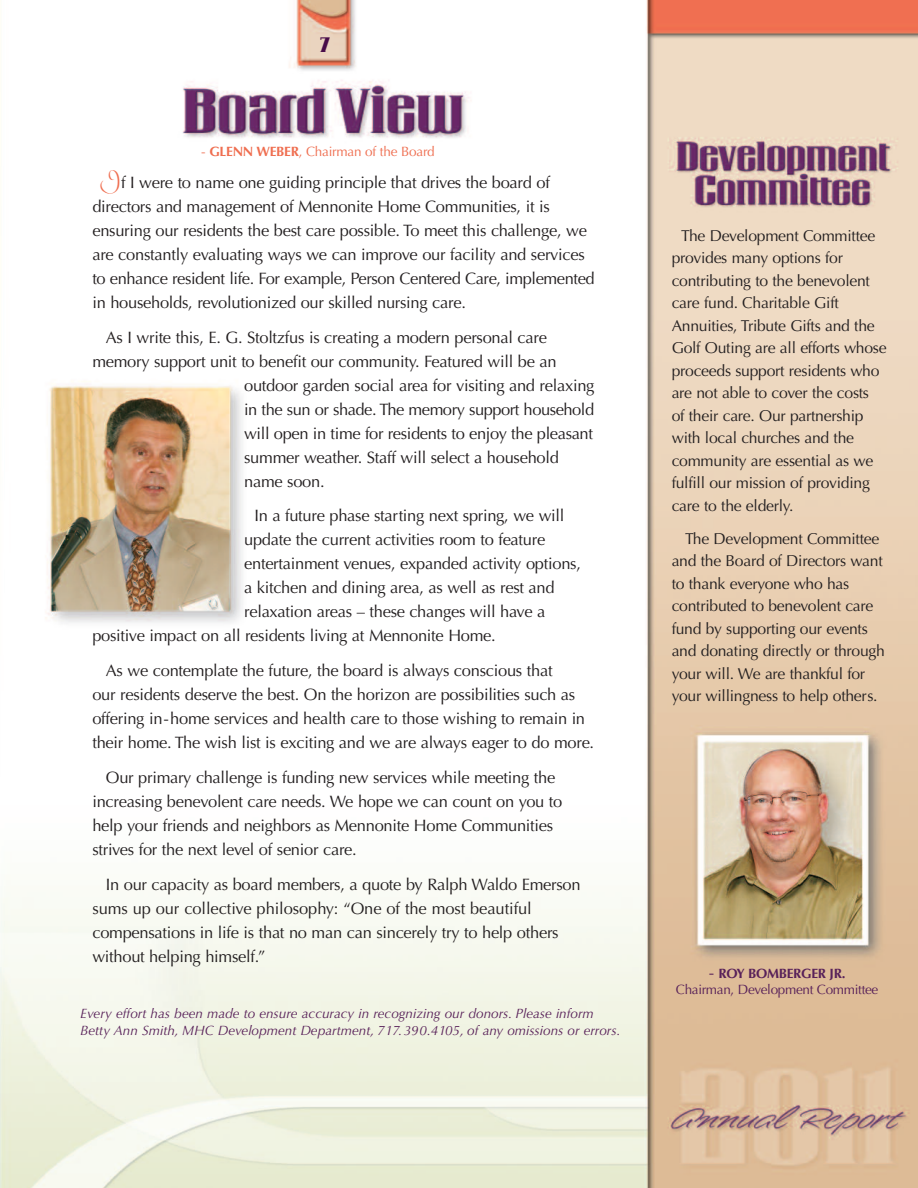
<style>
.page{position:relative;width:918px;height:1188px;background:#fff}
.page>*{position:absolute;margin:0;border:0;box-sizing:border-box;transform-origin:0 0}
.t1{font:18px "gogolatin";color:#480c49;scale:1.6 1}
.t2{font:16.5px/24px "Optima";letter-spacing:-.015em;color:#231f20}
.t3{font:15.75px/22.5px "Optima";letter-spacing:-.015em;color:#231f20}
.t4{font:italic 13.5px/16.5px "Optima";color:#582159}
.t5{font:13.5px/16.5px "Optima";letter-spacing:-.02em;color:#582159;text-align:center}
.t6{font:13.5px "Optima";letter-spacing:-.015em;color:#ef6e50}
.s1{font-weight:700}
.s2{font-family:"Inspiration ROB";font-size:27px;color:#ef6e50}
.s3{font-size:16.5px}
</style>
<div class="page">
<img style="left:0;top:0;width:918px;height:1188px">
<p class="t1" style="left:321px;top:34px;width:8px">7</p>
<p class="t6" style="left:201px;top:146px;width:235px">- <span class="s1">GLENN WEBER</span>, Chairman of the Board</p>
<p class="t2" style="left:92px;top:172px;width:504px;text-indent:8px"><span class="s2">I</span>f I were to name one guiding principle that drives the board of directors and management of Mennonite Home Communities, it is ensuring our residents the best care possible. To meet this challenge, we are constantly evaluating ways we can improve our facility and services to enhance resident life. For example, Person Centered Care, implemented in households, revolutionized our skilled nursing care.</p>
<p class="t2" style="left:106px;top:327px;width:443px">As I write this, E. G. Stoltzfus is creating a modern personal care</p>
<p class="t2" style="left:92px;top:351px;width:466px">memory support unit to benefit our community. Featured will be an</p>
<p class="t2" style="left:244px;top:375px;width:352px">outdoor garden social area for visiting and relaxing</p>
<p class="t2" style="left:244px;top:399px;width:352px">in the sun or shade. The memory support household</p>
<p class="t2" style="left:244px;top:423px;width:350px">will open in time for residents to enjoy the pleasant</p>
<p class="t2" style="left:244px;top:447px;width:316px">summer weather. Staff will select a household</p>
<p class="t2" style="left:244px;top:471px;width:82px">name soon.</p>
<p class="t2" style="left:254px;top:505px;width:312px">In a future phase starting next spring, we will</p>
<p class="t2" style="left:244px;top:529px;width:303px">update the current activities room to feature</p>
<p class="t2" style="left:244px;top:553px;width:338px">entertainment venues, expanded activity options,</p>
<p class="t2" style="left:244px;top:577px;width:312px">a kitchen and dining area, as well as rest and</p>
<p class="t2" style="left:244px;top:601px;width:303px">relaxation areas – these changes will have a</p>
<p class="t2" style="left:92px;top:625px;width:405px">positive impact on all residents living at Mennonite Home.</p>
<p class="t2" style="left:92px;top:660px;width:503px;text-indent:13px">As we contemplate the future, the board is always conscious that<br>our residents deserve the best. On the horizon are possibilities such as offering in-home services and health care to those wishing to remain in their home. The wish list is exciting and we are always eager to do more.</p>
<p class="t2" style="left:92px;top:767px;width:472px;text-indent:14px">Our primary challenge is funding new services while meeting the increasing benevolent care needs. We hope we can count on you to help your friends and neighbors as Mennonite Home Communities strives for the next level of senior care.</p>
<p class="t2" style="left:92px;top:874px;width:490px;text-indent:14px">In our capacity as board members, a quote by Ralph Waldo Emerson sums up our collective philosophy: “One of the most beautiful compensations in life is that no man can sincerely try to help others without helping himself.”</p>
<p class="t4" style="left:80px;top:1007px;width:542px">Every effort has been made to ensure accuracy in recognizing our donors. Please inform<br>Betty Ann Smith, MHC Development Department, 717.390.4105, of any omissions or errors.</p>
<p class="t3" style="left:672px;top:225px;width:216px;text-indent:10px">The Development Committee provides many options for contributing to the benevolent care fund. Charitable Gift<br>Annuities, Tribute Gifts and the<br>Golf Outing are all efforts whose proceeds support residents who are not able to cover the costs<br>of their care. Our partnership with local churches and the community are essential as we fulfill our mission of providing care to the elderly.</p>
<p class="t3" style="left:672px;top:529px;width:215px;text-indent:14px">The Development Committee and the Board of Directors want to thank everyone who has contributed to benevolent care fund by supporting our events and donating directly or through your will. We are thankful for your willingness to help others.</p>
<p class="t5" style="left:676px;top:966px;width:204px"><span class="s3">-</span> <span class="s1">ROY BOMBERGER JR.<br></span>Chairman, Development Committee</p>
</div>
